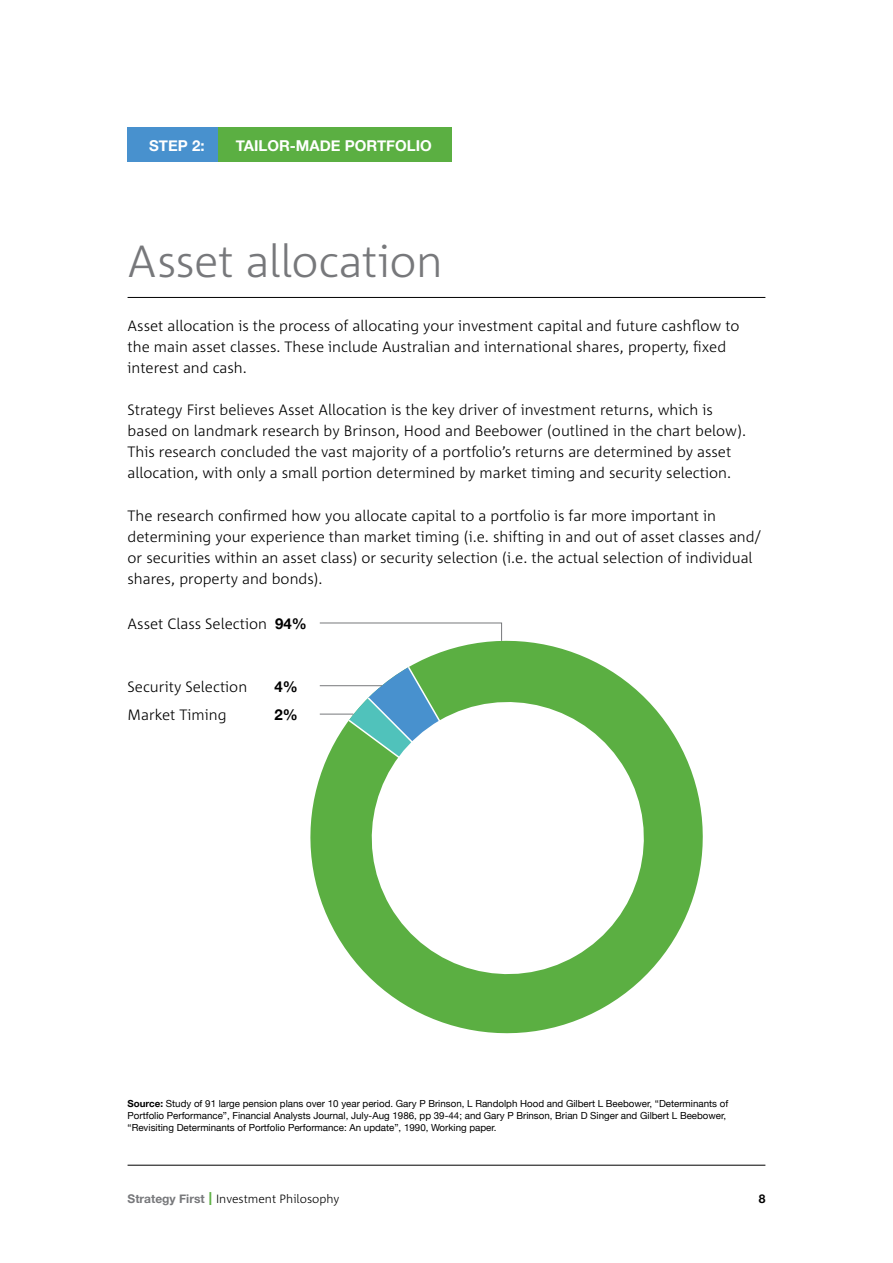
<style>
.page{position:relative;width:893px;height:1263px;background:#fff}
.page>*{position:absolute;margin:0;border:0;box-sizing:border-box;transform-origin:0 0}
.t1{font:300 45px "Corpid";letter-spacing:-.015em;color:#77787b}
.t2{font:300 15px/21px "Corpid";color:#000}
.t3{font:700 15px "Helvetica Neue";color:#fff}
.t4{font:700 15px "Helvetica Neue";color:#000}
.t5{font:300 12px "Corpid";color:#000}
.t6{font:700 12px "Helvetica Neue";color:#000}
.t7{font:9.75px/12px "Helvetica Neue";color:#000}
.s1{font-family:"Helvetica Neue";font-weight:700}
.s2{font-weight:700}
.s3{font-family:"Helvetica Neue";font-weight:700;color:#77787b}
.s4{font-family:"Helvetica Neue";font-weight:400;font-size:18px;color:#5baf42}
</style>
<div class="page">
<hr style="left:128px;top:1165px;width:637px;height:1px;background:#000">
<hr style="left:128px;top:297px;width:637px;height:1px;background:#000">
<div style="left:128px;top:128px;width:324px;height:34px;background:#5baf42"></div>
<div style="left:128px;top:128px;width:90px;height:34px;background:#4891ce"></div>
<svg style="left:310px;top:622px;width:393px;height:412px"></svg>
<svg style="left:339px;top:656px;width:177px;height:190px"></svg>
<svg style="left:352px;top:683px;width:311px;height:310px"></svg>
<hr style="left:320px;top:685px;width:62px;height:1px;background:#77787b">
<hr style="left:320px;top:714px;width:33px;height:1px;background:#77787b">
<p class="t3" style="left:149px;top:134px;width:57px">STEP 2:</p>
<p class="t3" style="left:236px;top:134px;width:197px">TAILOR-MADE PORTFOLIO</p>
<h1 class="t1" style="left:128px;top:237px;width:317px">Asset allocation</h1>
<p class="t2" style="left:128px;top:316px;width:613px">Asset allocation is the process of allocating your investment capital and future cashflow to the main asset classes. These include Australian and international shares, property, fixed interest and cash.</p>
<p class="t2" style="left:128px;top:400px;width:620px">Strategy First believes Asset Allocation is the key driver of investment returns, which is based on landmark research by Brinson, Hood and Beebower (outlined in the chart below).<br>This research concluded the vast majority of a portfolio’s returns are determined by asset allocation, with only a small portion determined by market timing and security selection.</p>
<p class="t2" style="left:128px;top:505px;width:635px">The research confirmed how you allocate capital to a portfolio is far more important in determining your experience than market timing (i.e. shifting in and out of asset classes and/ or securities within an asset class) or security selection (i.e. the actual selection of individual shares, property and bonds).</p>
<p class="t2" style="left:128px;top:613px;width:181px">Asset Class Selection <span class="s1">94%</span></p>
<p class="t2" style="left:128px;top:676px;width:121px">Security Selection</p>
<p class="t4" style="left:275px;top:675px;width:25px">4%</p>
<p class="t2" style="left:128px;top:705px;width:100px">Market Timing</p>
<p class="t4" style="left:275px;top:703px;width:25px">2%</p>
<p class="t7" style="left:128px;top:1098px;width:602px"><span class="s2">Source:</span> Study of 91 large pension plans over 10 year period. Gary P Brinson, L Randolph Hood and Gilbert L Beebower, “Determinants of<br>Portfolio Performance”, Financial Analysts Journal, July-Aug 1986, pp 39-44; and Gary P Brinson, Brian D Singer and Gilbert L Beebower, “Revisiting Determinants of Portfolio Performance: An update”, 1990, Working paper.</p>
<p class="t5" style="left:128px;top:1192px;width:213px"><span class="s3">Strategy First</span> <span class="s4">I</span> Investment Philosophy</p>
<p class="t6" style="left:759px;top:1189px;width:8px">8</p>
</div>
